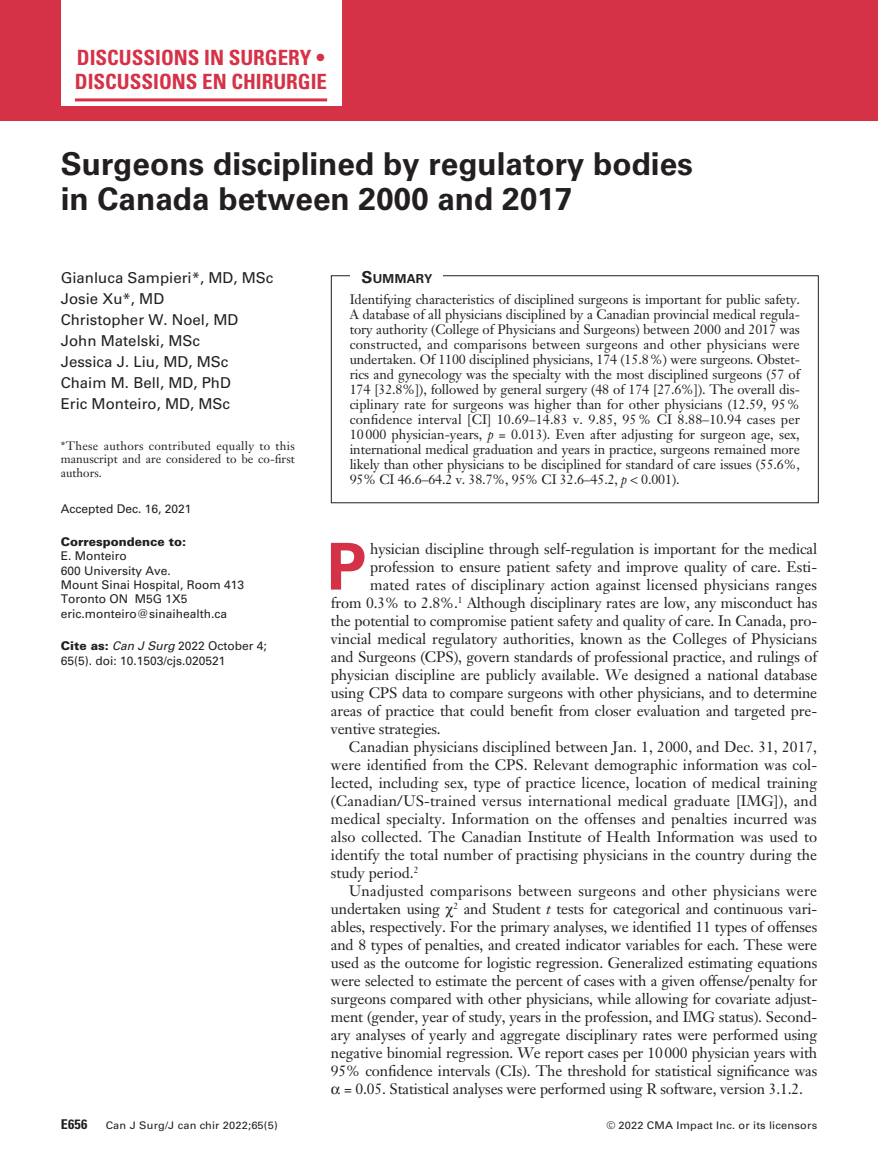
<style>
.page{position:relative;width:878px;height:1175px;background:#fff}
.page>*{position:absolute;margin:0;border:0;box-sizing:border-box;transform-origin:0 0}
.t1{font:700 64.8px "Univers LT Std";color:#d63247}
.t2{font:700 31.5px/34.5px "Univers LT Std";color:#231f20}
.t3{font:700 condensed 21px/24px "Univers LT Std";color:#d63247}
.t4{font:15px "Janson Text LT Std";letter-spacing:-.01em;color:#231f20}
.t5{font:15px/21px "Univers LT Std";color:#231f20}
.t6{font:15px "Janson Text LT Std";letter-spacing:.01em;color:#231f20}
.t7{font:15px "Janson Text LT Std";letter-spacing:.015em;color:#231f20}
.t8{font:13.5px/15px "Janson Text LT Std";letter-spacing:-.01em;color:#231f20;text-align:justify}
.t9{font:700 condensed 13.5px "Univers LT Std";color:#231f20;scale:1.05 1}
.t10{font:700 12.3px "Univers LT Std";letter-spacing:.025em;color:#231f20}
.t11{font:12px/14.4px "Univers LT Std";color:#231f20}
.t12{font:12px/13.5px "Janson Text LT Std";letter-spacing:.005em;color:#231f20;text-align:justify}
.t13{font:900 12px "Univers LT Std";color:#231f20}
.t14{font:10.5px "Univers LT Std";letter-spacing:.015em;color:#231f20;scale:1.05 1}
.s1{font-weight:900}
.s2{font-style:italic}
.s3{font-size:16.5px}
</style>
<div class="page">
<div style="left:0;top:0;width:877px;height:120px;background:#d63247"></div>
<div style="left:331px;top:275px;width:487px;height:228px;border:1px solid #231f20"></div>
<div style="left:351px;top:268px;width:92px;height:17px;background:#fff"></div>
<div style="left:61px;top:0;width:280px;height:106px;background:#fff"></div>
<hr style="left:75px;top:98px;width:252px;height:3px;background:#d63247">
<h3 class="t3" style="left:75px;top:46px;width:254px">DISCUSSIONS IN SURGERY •<br>DISCUSSIONS EN CHIRURGIE</h3>
<h2 class="t2" style="left:61px;top:147px;width:633px">Surgeons disciplined by regulatory bodies in Canada between 2000 and 2017</h2>
<p class="t5" style="left:61px;top:267px;width:214px">Gianluca Sampieri*, MD, MSc<br>Josie Xu*, MD<br>Christopher W. Noel, MD<br>John Matelski, MSc<br>Jessica J. Liu, MD, MSc<br>Chaim M. Bell, MD, PhD<br>Eric Monteiro, MD, MSc</p>
<p class="t12" style="left:61px;top:438px;width:236px">*These authors contributed equally to this manuscript and are considered to be co-first authors.</p>
<p class="t11" style="left:61px;top:502px;width:132px">Accepted Dec. 16, 2021</p>
<p class="t13" style="left:61px;top:534px;width:127px">Correspondence to:</p>
<p class="t11" style="left:61px;top:549px;width:185px">E. Monteiro<br>600 University Ave.<br>Mount Sinai Hospital, Room 413<br>Toronto ON M5G 1X5 eric.monteiro@sinaihealth.ca</p>
<p class="t11" style="left:61px;top:639px;width:208px"><span class="s1">Cite as:</span> <span class="s2">Can J Surg</span> 2022 October 4;<br>65(5). doi: 10.1503/cjs.020521</p>
<p class="t10" style="left:361px;top:271px;width:72px"><span class="s3">S</span>UMMARY</p>
<p class="t8" style="left:350px;top:292px;width:452px">Identifying characteristics of disciplined surgeons is important for public safety.<br>A database of all physicians disciplined by a Canadian provincial medical regula&shy;tory authority (College of Physicians and Surgeons) between 2000 and 2017 was constructed, and comparisons between surgeons and other physicians were undertaken. Of 1100 disciplined physicians, 174 (15.8%) were surgeons. Obstet&shy;rics and gynecology was the specialty with the most disciplined surgeons (57 of 174 [32.8%]), followed by general surgery (48 of 174 [27.6%]). The overall dis&shy;ciplinary rate for surgeons was higher than for other physicians (12.59, 95% confidence interval [CI] 10.69–14.83 v. 9.85, 95% CI 8.88–10.94 cases per 10000 physician-years, <span class="s2">p</span> = 0.013). Even after adjusting for surgeon age, sex, international medical graduation and years in practice, surgeons remained more likely than other physicians to be disciplined for standard of care issues (55.6%, 95% CI 46.6–64.2 v. 38.7%, 95% CI 32.6–45.2, <span class="s2">p</span> 0.001).</p>
<h1 class="t1" style="left:327px;top:529px;width:41px">P</h1>
<p class="t4" style="left:370px;top:539px;width:448px">hysician discipline through self-regulation is important for the medical</p>
<p class="t4" style="left:370px;top:557px;width:448px">profession to ensure patient safety and improve quality of care. Esti-</p>
<p class="t4" style="left:370px;top:575px;width:448px">mated rates of disciplinary action against licensed physicians ranges</p>
<p class="t4" style="left:331px;top:593px;width:488px">from 0.3% to 2.8%.<sup>1</sup> Although disciplinary rates are low, any misconduct has</p>
<p class="t4" style="left:331px;top:611px;width:488px">the potential to compromise patient safety and quality of care. In Canada, pro-</p>
<p class="t4" style="left:331px;top:629px;width:487px">vincial medical regulatory authorities, known as the Colleges of Physicians</p>
<p class="t4" style="left:331px;top:647px;width:487px">and Surgeons (CPS), govern standards of professional practice, and rulings of</p>
<p class="t4" style="left:331px;top:665px;width:488px">physician discipline are publicly available. We designed a national database</p>
<p class="t4" style="left:331px;top:683px;width:487px">using CPS data to compare surgeons with other physicians, and to determine</p>
<p class="t4" style="left:331px;top:701px;width:487px">areas of practice that could benefit from closer evaluation and targeted pre-</p>
<p class="t4" style="left:331px;top:719px;width:111px">ventive strategies.</p>
<p class="t4" style="left:349px;top:737px;width:469px">Canadian physicians disciplined between Jan. 1, 2000, and Dec. 31, 2017,</p>
<p class="t4" style="left:331px;top:755px;width:487px">were identified from the CPS. Relevant demographic information was col-</p>
<p class="t4" style="left:331px;top:773px;width:488px">lected, including sex, type of practice licence, location of medical training</p>
<p class="t6" style="left:331px;top:791px;width:487px">(Canadian/US-trained versus international medical graduate [IMG]), and</p>
<p class="t4" style="left:331px;top:809px;width:487px">medical specialty. Information on the offenses and penalties incurred was</p>
<p class="t4" style="left:331px;top:827px;width:487px">also collected. The Canadian Institute of Health Information was used to</p>
<p class="t4" style="left:331px;top:845px;width:487px">identify the total number of practising physicians in the country during the</p>
<p class="t4" style="left:331px;top:863px;width:89px">study period.<sup>2</sup></p>
<p class="t7" style="left:349px;top:881px;width:469px">Unadjusted comparisons between surgeons and other physicians were</p>
<p class="t4" style="left:331px;top:899px;width:488px">undertaken using <sup>2</sup> and Student <span class="s2">t</span> tests for categorical and continuous vari-</p>
<p class="t4" style="left:331px;top:917px;width:488px">ables, respectively. For the primary analyses, we identified 11 types of offenses</p>
<p class="t4" style="left:331px;top:935px;width:488px">and 8 types of penalties, and created indicator variables for each. These were</p>
<p class="t4" style="left:331px;top:953px;width:488px">used as the outcome for logistic regression. Generalized estimating equations</p>
<p class="t4" style="left:331px;top:971px;width:487px">were selected to estimate the percent of cases with a given offense/penalty for</p>
<p class="t4" style="left:331px;top:989px;width:488px">surgeons compared with other physicians, while allowing for covariate adjust-</p>
<p class="t4" style="left:331px;top:1007px;width:488px">ment (gender, year of study, years in the profession, and IMG status). Second-</p>
<p class="t4" style="left:331px;top:1025px;width:487px">ary analyses of yearly and aggregate disciplinary rates were performed using</p>
<p class="t4" style="left:331px;top:1043px;width:487px">negative binomial regression. We report cases per 10000 physician years with</p>
<p class="t4" style="left:331px;top:1061px;width:488px">95% confidence intervals (CIs). The threshold for statistical significance was</p>
<p class="t4" style="left:344px;top:1079px;width:460px">= 0.05. Statistical analyses were performed using R software, version 3.1.2.</p>
<p class="t9" style="left:61px;top:1116px;width:27px">E656</p>
<p class="t14" style="left:106px;top:1119px;width:165px">Can J Surg/J can chir 2022;65(5)</p>
<p class="t14" style="left:606px;top:1119px;width:202px">© 2022 CMA Impact Inc. or its licensors</p>
</div>
